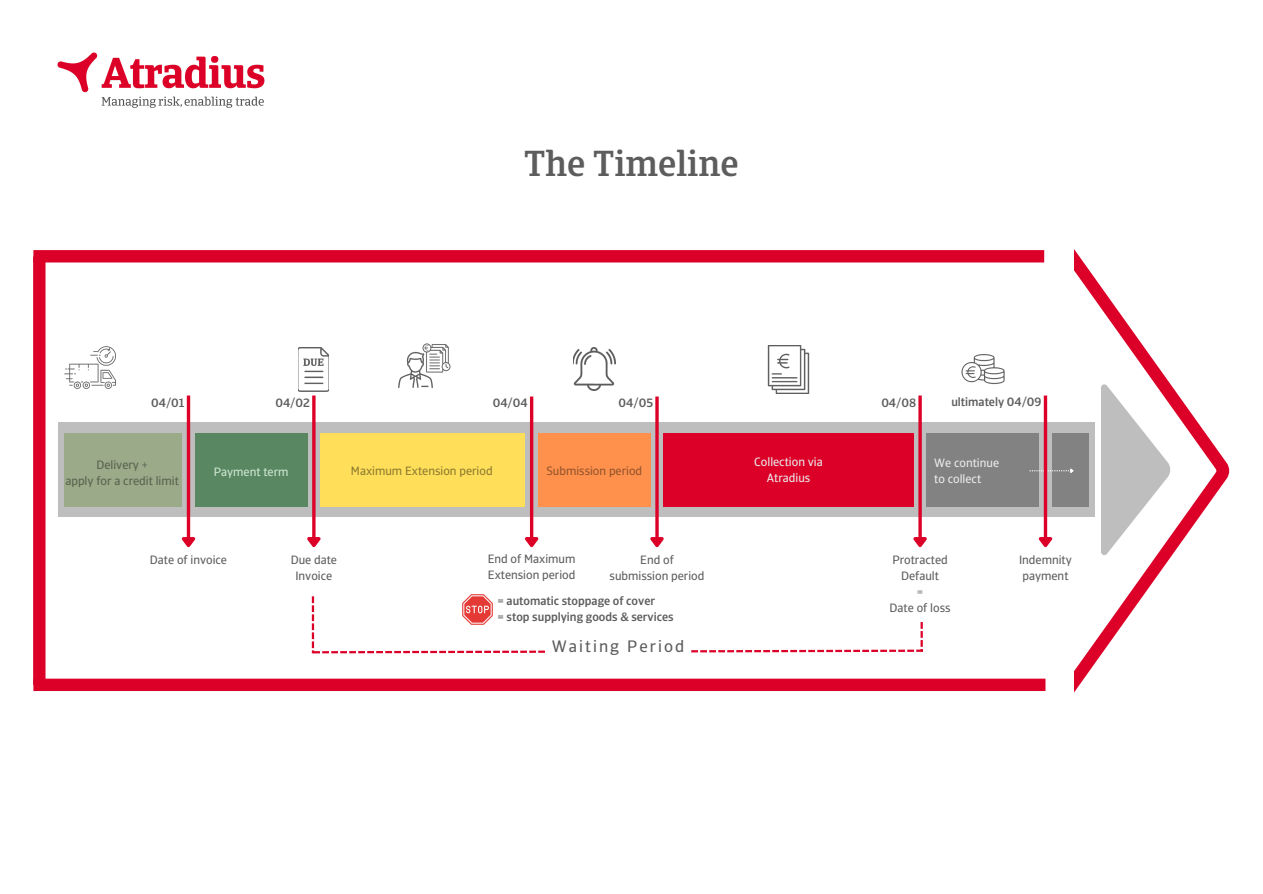
<style>
.page{position:relative;width:1263px;height:894px;background:#fff}
.page>*{position:absolute;margin:0;border:0;box-sizing:border-box;transform-origin:0 0}
.t1{font:500 36px "Catalana";color:#5d5d5d}
.t2{font:16.5px "Catalana Sans";letter-spacing:.125em;color:#5d5d5d}
.t3{font:12px/16px "Catalana Sans";color:#5d5d5d}
.t4{font:500 12px/16px "Catalana Sans";color:#5d5d5d}
.t5{font:12px/16px "Catalana Sans";color:#ebebeb;text-align:center}
.t6{font:12px "Catalana Sans";color:#59624f}
.t7{font:12px "Catalana Sans";color:#8d7b30}
.t8{font:12px "Catalana Sans";color:#92542c}
.t9{font:12px "Catalana Sans";color:#cee8d3}
</style>
<div class="page">
<svg style="left:1074px;top:249px;width:155px;height:444px"></svg>
<div style="left:58px;top:422px;width:1036px;height:95px;background:#bebebe"></div>
<div style="left:65px;top:433px;width:117px;height:73px;background:#9baa88"></div>
<div style="left:195px;top:433px;width:112px;height:73px;background:#598762"></div>
<div style="left:320px;top:433px;width:205px;height:73px;background:#ffde59"></div>
<div style="left:538px;top:433px;width:113px;height:73px;background:#ff914d"></div>
<div style="left:663px;top:433px;width:251px;height:73px;background:#dc0028"></div>
<div style="left:926px;top:433px;width:113px;height:73px;background:#828282"></div>
<svg style="left:1101px;top:384px;width:69px;height:171px"></svg>
<hr style="left:187px;top:395px;width:3px;height:142px;background:#dc0028">
<svg style="left:181px;top:534px;width:15px;height:14px"></svg>
<svg style="left:312px;top:395px;width:4px;height:139px"></svg>
<svg style="left:307px;top:534px;width:14px;height:14px"></svg>
<hr style="left:530px;top:396px;width:3px;height:141px;background:#dc0028">
<svg style="left:525px;top:534px;width:14px;height:14px"></svg>
<svg style="left:655px;top:396px;width:4px;height:138px"></svg>
<svg style="left:650px;top:534px;width:14px;height:14px"></svg>
<svg style="left:918px;top:395px;width:4px;height:139px"></svg>
<svg style="left:913px;top:534px;width:14px;height:14px"></svg>
<img style="left:65px;top:346px;width:50px;height:43px">
<img style="left:961px;top:354px;width:44px;height:31px">
<img style="left:573px;top:347px;width:42px;height:43px">
<img style="left:469px;top:594px;width:17px;height:2px">
<img style="left:398px;top:349px;width:38px;height:39px">
<img style="left:423px;top:344px;width:27px;height:28px">
<svg style="left:312px;top:596px;width:611px;height:57px"></svg>
<img style="left:767px;top:345px;width:43px;height:48px">
<div style="left:33px;top:678px;width:1012px;height:12px;background:#dc0028"></div>
<div style="left:547px;top:637px;width:142px;height:27px;background:#fff"></div>
<div style="left:33px;top:250px;width:1011px;height:12px;background:#dc0028"></div>
<div style="left:33px;top:256px;width:13px;height:428px;background:#dc0028"></div>
<div style="left:1052px;top:433px;width:36px;height:73px;background:#828282"></div>
<svg style="left:1030px;top:467px;width:44px;height:7px"></svg>
<hr style="left:1044px;top:395px;width:3px;height:142px;background:#dc0028">
<svg style="left:1038px;top:534px;width:15px;height:14px"></svg>
<img style="left:298px;top:347px;width:31px;height:44px">
<img style="left:57px;top:52px;width:208px;height:56px">
<p class="t1" style="left:524px;top:140px;width:216px">The Timeline</p>
<h3 class="t4" style="left:151px;top:395px;width:35px">04/01</h3>
<h3 class="t4" style="left:275px;top:395px;width:36px">04/02</h3>
<h3 class="t4" style="left:493px;top:395px;width:36px">04/04</h3>
<h3 class="t4" style="left:619px;top:395px;width:36px">04/05</h3>
<h3 class="t4" style="left:881px;top:395px;width:36px">04/08</h3>
<p class="t4" style="left:951px;top:394px;width:92px">ultimately 04/09</p>
<p class="t6" style="left:96px;top:456px;width:53px">Delivery +</p>
<p class="t6" style="left:65px;top:472px;width:115px">apply for a credit limit</p>
<p class="t9" style="left:214px;top:463px;width:76px">Payment term</p>
<p class="t7" style="left:351px;top:463px;width:143px">Maximum Extension period</p>
<p class="t8" style="left:546px;top:462px;width:97px">Submission period</p>
<p class="t5" style="left:754px;top:453px;width:70px">Collection via<br>Atradius</p>
<p class="t3" style="left:150px;top:551px;width:79px">Date of invoice</p>
<p class="t3" style="left:291px;top:551px;width:48px">Due date</p>
<p class="t3" style="left:295px;top:567px;width:38px">Invoice</p>
<p class="t3" style="left:488px;top:550px;width:89px">End of Maximum</p>
<p class="t3" style="left:488px;top:566px;width:89px">Extension period</p>
<p class="t3" style="left:640px;top:551px;width:35px">End of</p>
<p class="t3" style="left:610px;top:567px;width:96px">submission period</p>
<p class="t4" style="left:497px;top:592px;width:178px">= automatic stoppage of cover<br>= stop supplying goods &amp; services</p>
<h3 class="t2" style="left:552px;top:635px;width:134px">Waiting Period</h3>
<h3 class="t5" style="left:934px;top:454px;width:66px">We continue</h3>
<h2 class="t5" style="left:934px;top:470px;width:49px">to collect</h2>
<p class="t3" style="left:892px;top:551px;width:57px">Protracted</p>
<p class="t3" style="left:901px;top:567px;width:39px">Default</p>
<p class="t3" style="left:917px;top:583px;width:8px">=</p>
<p class="t3" style="left:890px;top:599px;width:62px">Date of loss</p>
<p class="t3" style="left:1019px;top:551px;width:54px">Indemnity payment</p>
</div>
